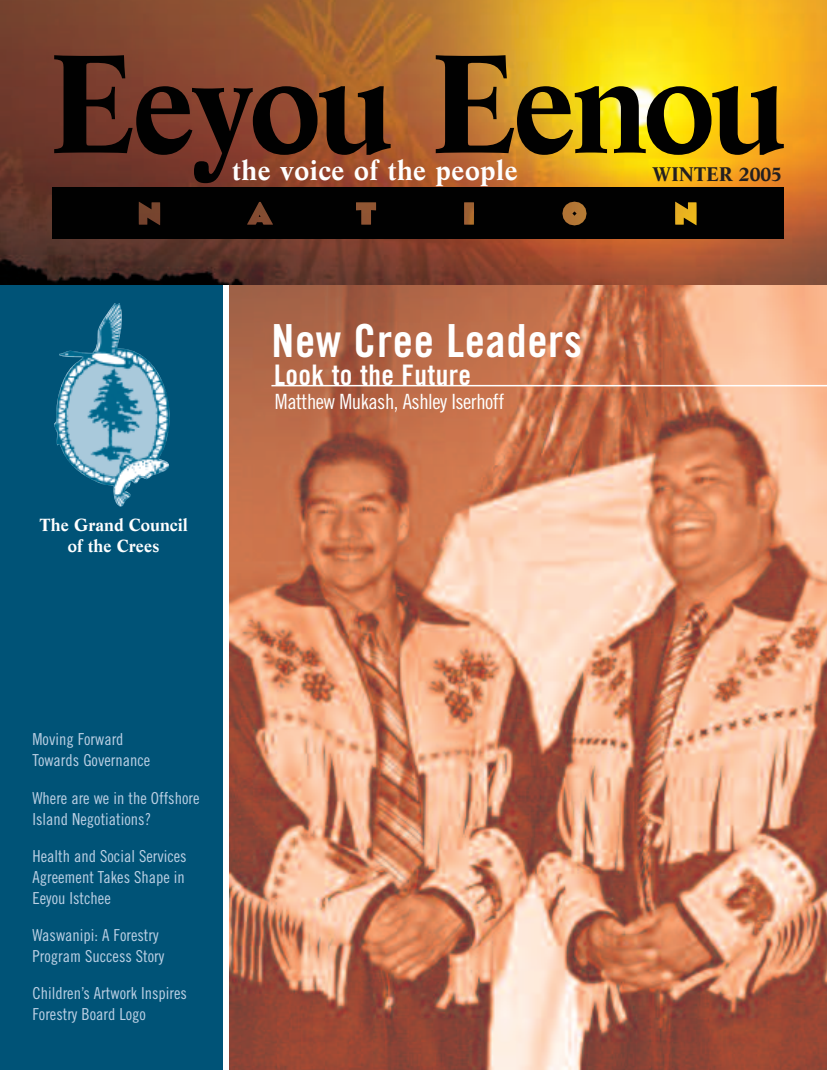
<style>
.page{position:relative;width:827px;height:1070px;background:#fff}
.page>*{position:absolute;margin:0;border:0;box-sizing:border-box;transform-origin:0 0}
.t1{font:700 136.05px "Life";letter-spacing:-.035em;color:#010101}
.t2{font:45.6px "Trade Gothic Bold Cond Twenty";letter-spacing:.015em;color:#fff}
.t3{font:28.35px "Trade Gothic Bold Cond Twenty";letter-spacing:.015em;color:#fff}
.t4{font:700 27.45px "Life";letter-spacing:.015em;color:#fff}
.t5{font:21px "Trade Gothic Cond Eighteen";letter-spacing:-.02em;color:#fff}
.t6{font:700 19.2px "Life";color:#231f20}
.t7{font:700 17.25px/21.1px "Life";color:#fff;text-align:center}
.t8{font:16.5px/21px "Trade Gothic Cond Eighteen";color:#bcd0e4}
</style>
<div class="page">
<div style="left:0;top:277px;width:223px;height:792px;background:#005377"></div>
<img style="left:54px;top:303px;width:116px;height:204px">
<img style="left:230px;top:284px;width:596px;height:785px">
<img style="left:0;top:0;width:826px;height:284px">
<div style="left:52px;top:187px;width:731px;height:52px;background:#010101"></div>
<img style="left:139px;top:201px;width:557px;height:24px">
<hr style="left:271px;top:385px;width:555px;height:1px;background:#fff">
<h1 class="t1" style="left:50px;top:50px;width:737px">Eeyou Eenou</h1>
<h3 class="t4" style="left:232px;top:159px;width:288px">the voice of the people</h3>
<p class="t6" style="left:652px;top:166px;width:131px">WINTER 2005</p>
<p class="t7" style="left:39px;top:515px;width:150px">The Grand Council of the Crees</p>
<p class="t8" style="left:32px;top:730px;width:119px">Moving Forward<br>Towards Governance</p>
<p class="t8" style="left:32px;top:788px;width:168px">Where are we in the Offshore<br>Island Negotiations?</p>
<p class="t8" style="left:32px;top:846px;width:156px;text-align:justify">Health and Social Services Agreement Takes Shape in Eeyou Istchee</p>
<p class="t8" style="left:32px;top:925px;width:133px">Waswanipi: A Forestry<br>Program Success Story</p>
<p class="t8" style="left:32px;top:984px;width:156px">Children’s Artwork Inspires<br>Forestry Board Logo</p>
<h2 class="t2" style="left:271px;top:323px;width:311px">New Cree Leaders</h2>
<h3 class="t3" style="left:274px;top:364px;width:198px">Look to the Future</h3>
<p class="t5" style="left:275px;top:393px;width:230px">Matthew Mukash, Ashley Iserhoff</p>
</div>
